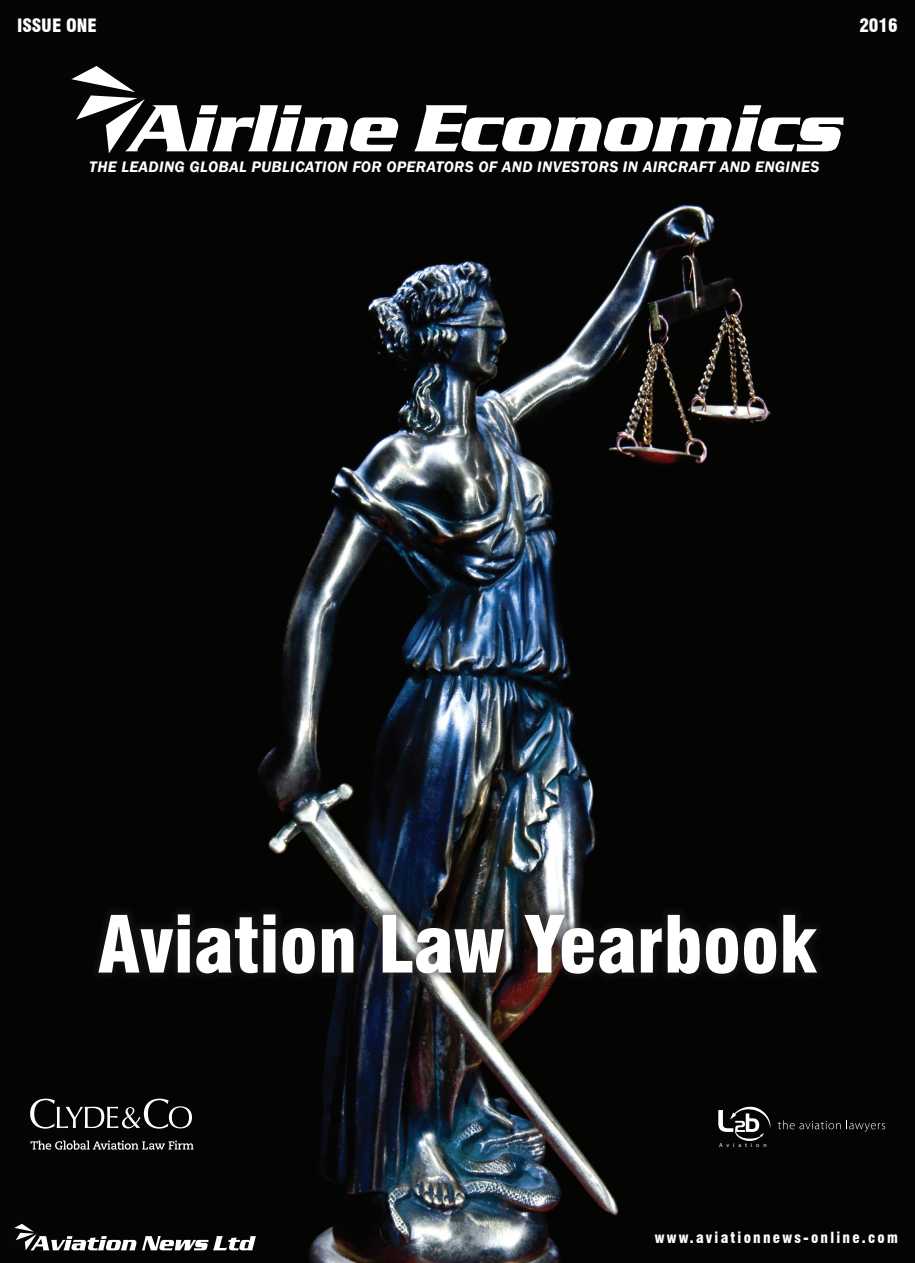
<style>
.page{position:relative;width:915px;height:1263px;background:#fff}
.page>*{position:absolute;margin:0;border:0;box-sizing:border-box;transform-origin:0 0}
.t1{font:900 condensed 76.65px "Swiss 721 BT";color:#fff}
.t2{font:900 condensed 18px "Swiss 721 BT";color:#fff}
.t3{font:italic 600 15.6px "Franklin Gothic";letter-spacing:.02em;color:#fff}
.t4{font:900 condensed 15px "Swiss 721 BT";letter-spacing:.15em;color:#fff}
.t5{font:5.85px "Myriad Pro";letter-spacing:.67em;color:#fff}
</style>
<div class="page">
<img style="left:0;top:0;width:914px;height:1263px">
<svg style="left:14px;top:1224px;width:242px;height:26px"></svg>
<svg style="left:71px;top:66px;width:772px;height:87px"></svg>
<div style="left:89px;top:904px;width:737px;height:79px;background:#231f20;opacity:.48"></div>
<svg style="left:30px;top:1098px;width:162px;height:30px;background:#353634"></svg>
<svg style="left:30px;top:1140px;width:163px;height:10px;background:#4d4e4c"></svg>
<svg style="left:718px;top:1098px;width:122px;height:48px;background:#1c1d1b"></svg>
<svg style="left:846px;top:1120px;width:38px;height:12px"></svg>
<p class="t2" style="left:17px;top:15px;width:81px">ISSUE ONE</p>
<p class="t2" style="left:859px;top:15px;width:40px">2016</p>
<p class="t3" style="left:89px;top:157px;width:731px">THE LEADING GLOBAL PUBLICATION FOR OPERATORS OF AND INVESTORS IN AIRCRAFT AND ENGINES</p>
<p class="t1" style="left:98px;top:899px;width:720px">Aviation Law Yearbook</p>
<p class="t5" style="left:718px;top:1141px;width:49px">Aviation</p>
<p class="t4" style="left:654px;top:1229px;width:244px">www.aviationnews-online.com</p>
</div>
